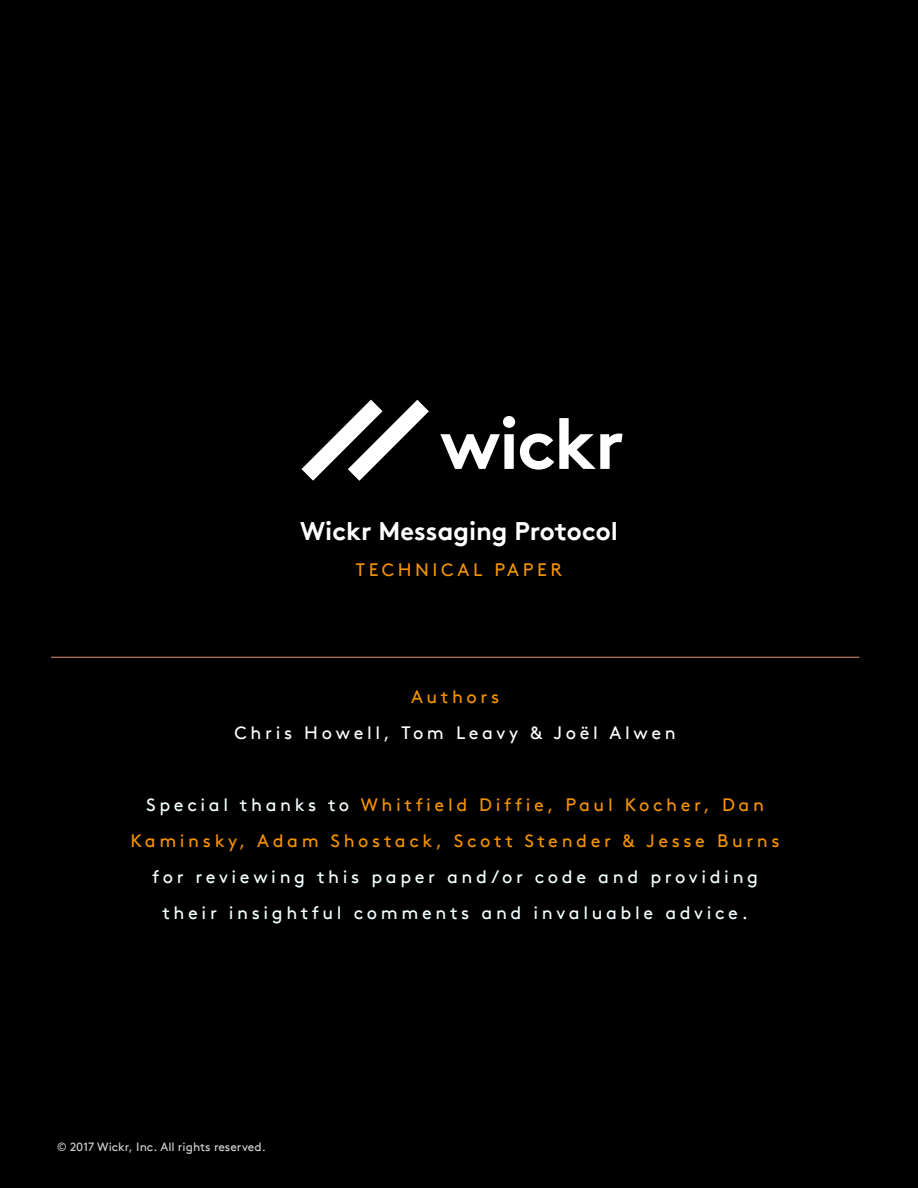
<style>
.page{position:relative;width:918px;height:1188px;background:#000}
.page>*{position:absolute;margin:0;border:0;box-sizing:border-box;transform-origin:0 0}
.t1{font:700 25.5px "Brown Pro TT";color:#fff}
.t2{font:18px/36px "Brown Pro TT";letter-spacing:.2em;color:#f39200;text-align:center}
.t3{font:18px/36px "Brown Pro TT";letter-spacing:.2em;color:#f3ffff;text-align:center}
.t4{font:18px "Brown Pro TT";letter-spacing:.2em;color:#fffdfa}
.t5{font:12px "Brown Pro TT";color:#d1d3d4}
.s1{color:#f3ffff}
</style>
<div class="page">
<hr style="left:51px;top:657px;width:808px;height:1px;background:#e5927a">
<svg style="left:440px;top:416px;width:182px;height:54px"></svg>
<svg style="left:302px;top:400px;width:127px;height:81px"></svg>
<h1 class="t1" style="left:300px;top:510px;width:319px">Wickr Messaging Protocol</h1>
<p class="t2" style="left:356px;top:550px;width:208px">TECHNICAL PAPER</p>
<p class="t2" style="left:411px;top:677px;width:90px">Authors</p>
<p class="t4" style="left:235px;top:719px;width:443px">Chris Howell, Tom Leavy &amp; Joël Alwen</p>
<p class="t2" style="left:131px;top:785px;width:651px"><span class="s1">Special thanks to</span> Whitfield Diffie, Paul Kocher, Dan<br>Kaminsky, Adam Shostack, Scott Stender &amp; Jesse Burns</p>
<p class="t3" style="left:152px;top:857px;width:607px">for reviewing this paper and/or code and providing their insightful comments and invaluable advice.</p>
<p class="t5" style="left:57px;top:1138px;width:210px">© 2017 Wickr, Inc. All rights reserved.</p>
</div>
